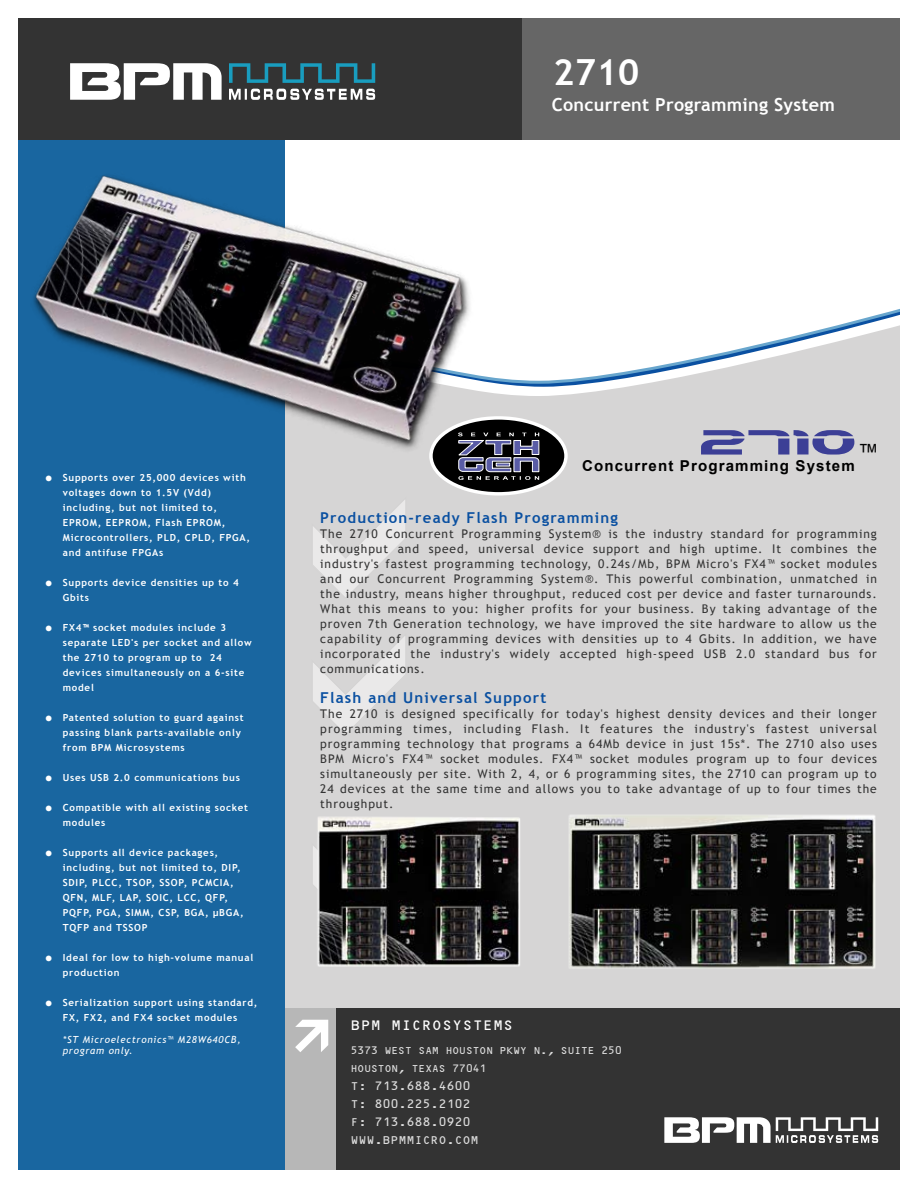
<style>
.page{position:relative;width:918px;height:1188px;background:#fff}
.page>*{position:absolute;margin:0;border:0;box-sizing:border-box;transform-origin:0 0}
.t1{font:700 36px "Trebuchet MS";color:#fff}
.t2{font:21px "Arial";color:#020202}
.t3{font:700 18px "Trebuchet MS";letter-spacing:.015em;color:#fff}
.t4{font:16.5px "ATX B";color:#fff}
.t5{font:700 15px "Trebuchet MS";letter-spacing:.08em;color:#0a50a1}
.t6{font:700 15px "Arial";letter-spacing:.075em;color:#000}
.t7{font:13.5px/18px "ATX B";letter-spacing:-.025em;color:#ddd}
.t8{font:12px/15px "Trebuchet MS";letter-spacing:.08em;color:#333;text-align:justify}
.t9{font:12px/18px "ATX B";letter-spacing:-.05em;color:#ddd}
.t10{font:700 9.75px/15px "Trebuchet MS";letter-spacing:.08em;color:#fff}
.t11{font:italic 9.75px/10.5px "Trebuchet MS";letter-spacing:.075em;color:#fff}
.t12{font:9.75px "Wingdings";color:#fff}
</style>
<div class="page">
<div style="left:284px;top:480px;width:616px;height:528px;background:#d6d5d5"></div>
<div style="left:284px;top:1008px;width:54px;height:162px;background:#b7b7b7"></div>
<div style="left:18px;top:114px;width:266px;height:1056px;background:#1966a0"></div>
<svg style="left:295px;top:1020px;width:33px;height:32px"></svg>
<div style="left:337px;top:1008px;width:563px;height:162px;background:#333"></div>
<div style="left:18px;top:18px;width:882px;height:122px;background:#333"></div>
<div style="left:523px;top:18px;width:377px;height:122px;background:#666"></div>
<svg style="left:70px;top:63px;width:152px;height:12px"></svg>
<img style="left:33px;top:75px;width:513px;height:468px">
<svg style="left:431px;top:418px;width:135px;height:76px"></svg>
<svg style="left:229px;top:39px;width:671px;height:441px"></svg>
<img style="left:295px;top:814px;width:237px;height:158px">
<img style="left:561px;top:784px;width:323px;height:216px">
<svg style="left:664px;top:1117px;width:214px;height:26px"></svg>
<div style="left:311px;top:497px;width:96px;height:102px;background:#d6d5d5"></div>
<div style="left:311px;top:633px;width:96px;height:103px;background:#d6d5d5"></div>
<svg style="left:311px;top:816px;width:96px;height:103px;background:#4a4a49"></svg>
<h1 class="t1" style="left:553px;top:50px;width:87px">2710</h1>
<h3 class="t3" style="left:552px;top:93px;width:285px">Concurrent Programming System</h3>
<p class="t12" style="left:45px;top:474px;width:9px">●</p>
<p class="t12" style="left:45px;top:579px;width:9px">●</p>
<p class="t12" style="left:45px;top:624px;width:9px">●</p>
<p class="t12" style="left:45px;top:714px;width:9px">●</p>
<p class="t12" style="left:45px;top:774px;width:9px">●</p>
<p class="t12" style="left:45px;top:804px;width:9px">●</p>
<p class="t12" style="left:45px;top:849px;width:9px">●</p>
<p class="t12" style="left:45px;top:954px;width:9px">●</p>
<p class="t12" style="left:45px;top:999px;width:9px">●</p>
<p class="t10" style="left:63px;top:470px;width:189px">Supports over 25,000 devices with voltages down to 1.5V (Vdd) including, but not limited to,<br>EPROM, EEPROM, Flash EPROM,<br>Microcontrollers, PLD, CPLD, FPGA, and antifuse FPGAs</p>
<p class="t10" style="left:63px;top:575px;width:178px">Supports device densities up to 4<br>Gbits</p>
<p class="t10" style="left:63px;top:620px;width:190px">FX4™ socket modules include 3 separate LED's per socket and allow the 2710 to program up to 24 devices simultaneously on a 6-site model</p>
<p class="t10" style="left:63px;top:710px;width:182px">Patented solution to guard against passing blank parts-available only from BPM Microsystems</p>
<p class="t10" style="left:63px;top:770px;width:179px">Uses USB 2.0 communications bus</p>
<p class="t10" style="left:63px;top:800px;width:187px">Compatible with all existing socket modules</p>
<p class="t10" style="left:63px;top:845px;width:182px">Supports all device packages, including, but not limited to, DIP,<br>SDIP, PLCC, TSOP, SSOP, PCMCIA,<br>QFN, MLF, LAP, SOIC, LCC, QFP,<br>PQFP, PGA, SIMM, CSP, BGA, µBGA,<br>TQFP and TSSOP</p>
<p class="t10" style="left:63px;top:950px;width:192px">Ideal for low to high-volume manual production</p>
<p class="t10" style="left:63px;top:995px;width:196px">Serialization support using standard,<br>FX, FX2, and FX4 socket modules</p>
<p class="t11" style="left:63px;top:1035px;width:180px">*ST Microelectronics™ M28W640CB, program only.</p>
<h2 class="t2" style="left:858px;top:438px;width:22px">™</h2>
<p class="t6" style="left:582px;top:455px;width:274px">Concurrent Programming System</p>
<p class="t5" style="left:320px;top:509px;width:299px">Production-ready Flash Programming</p>
<p class="t8" style="left:320px;top:527px;width:558px">The 2710 Concurrent Programming System® is the industry standard for programming throughput and speed, universal device support and high uptime. It combines the industry's fastest programming technology, 0.24s/Mb, BPM Micro's FX4™ socket modules and our Concurrent Programming System®. This powerful combination, unmatched in the industry, means higher throughput, reduced cost per device and faster turnarounds.<br>What this means to you: higher profits for your business. By taking advantage of the proven 7th Generation technology, we have improved the site hardware to allow us the capability of programming devices with densities up to 4 Gbits. In addition, we have incorporated the industry's widely accepted high-speed USB 2.0 standard bus for communications.</p>
<p class="t5" style="left:320px;top:689px;width:228px">Flash and Universal Support</p>
<p class="t8" style="left:320px;top:707px;width:558px">The 2710 is designed specifically for today's highest density devices and their longer programming times, including Flash. It features the industry's fastest universal programming technology that programs a 64Mb device in just 15s*. The 2710 also uses BPM Micro's FX4™ socket modules. FX4™ socket modules program up to four devices simultaneously per site. With 2, 4, or 6 programming sites, the 2710 can program up to 24 devices at the same time and allows you to take advantage of up to four times the throughput.</p>
<h3 class="t4" style="left:351px;top:1019px;width:164px">BPM MICROSYSTEMS</h3>
<p class="t9" style="left:351px;top:1043px;width:273px">5373 WEST SAM HOUSTON PKWY N., SUITE 250<br>HOUSTON, TEXAS 77041</p>
<p class="t7" style="left:351px;top:1078px;width:130px">T: 713.688.4600<br>T: 800.225.2102<br>F: 713.688.0920<br>WWW.BPMMICRO.COM</p>
</div>
